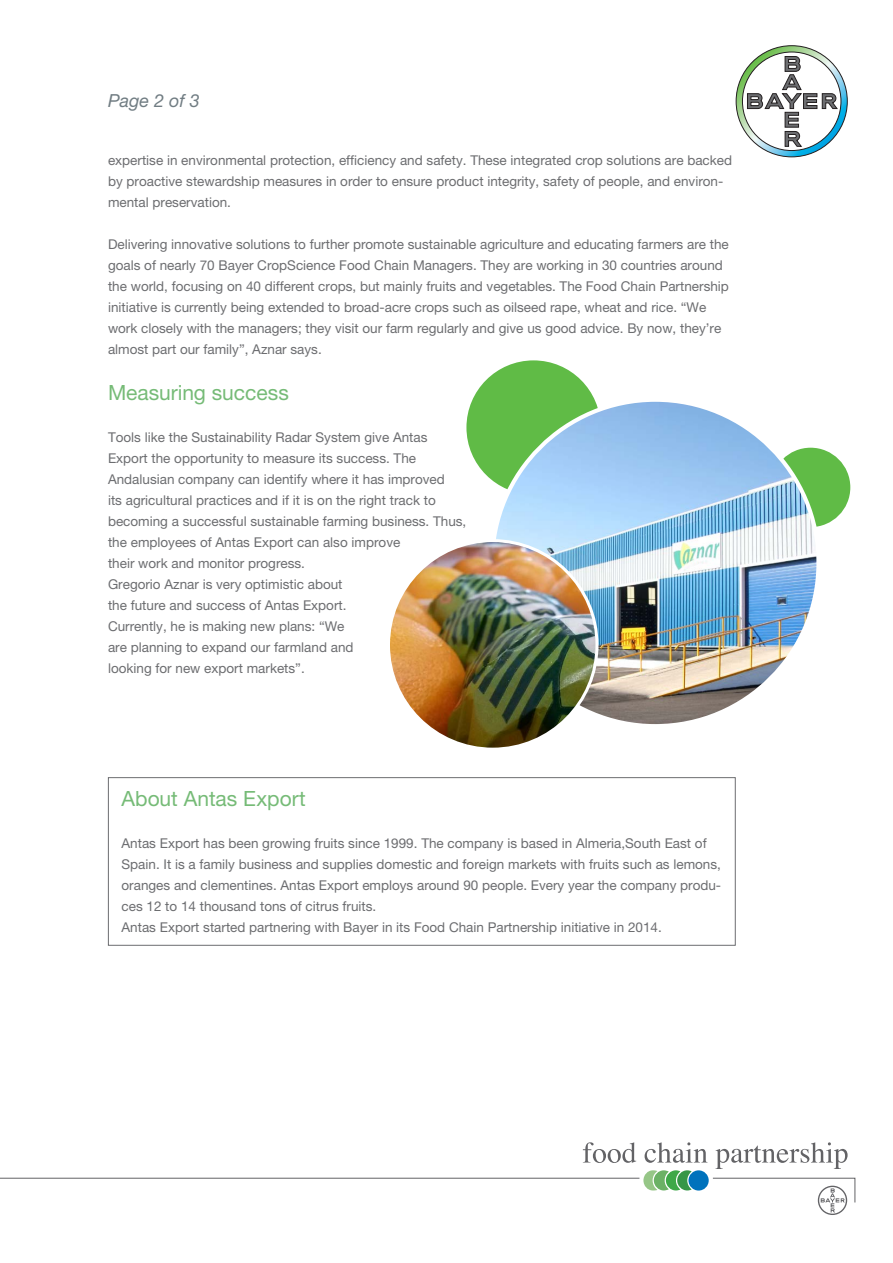
<style>
.page{position:relative;width:893px;height:1263px;background:#fff}
.page>*{position:absolute;margin:0;border:0;box-sizing:border-box;transform-origin:0 0}
.t1{font:21px "Helvetica Neue LT Pro";color:#76bb77}
.t2{font:italic 18px "Helvetica Neue LT Pro";color:#717d83}
.t3{font:13.5px/21px "Helvetica Neue LT Pro";color:#6c6d70}
</style>
<div class="page">
<svg style="left:736px;top:45px;width:112px;height:112px"></svg>
<svg style="left:0;top:1142px;width:855px;height:73px"></svg>
<div style="left:771px;top:448px;width:79px;height:79px;background:#60bb46;border-radius:50%"></div>
<div style="left:108px;top:777px;width:628px;height:169px;border:1px solid #6c6d70"></div>
<div style="left:466px;top:360px;width:135px;height:135px;background:#60bb46;border-radius:50%"></div>
<img style="left:492px;top:400px;width:326px;height:326px;border-radius:163px">
<img style="left:388px;top:541px;width:209px;height:208px;border-radius:104px">
<h2 class="t2" style="left:108px;top:90px;width:93px">Page 2 of 3</h2>
<p class="t3" style="left:108px;top:149px;width:626px">expertise in environmental protection, efficiency and safety. These integrated crop solutions are backed by proactive stewardship measures in order to ensure product integrity, safety of people, and environ&shy;mental preservation.</p>
<p class="t3" style="left:108px;top:233px;width:622px">Delivering innovative solutions to further promote sustainable agriculture and educating farmers are the goals of nearly 70 Bayer CropScience Food Chain Managers. They are working in 30 countries around the world, focusing on 40 different crops, but mainly fruits and vegetables. The Food Chain Partnership initiative is currently being extended to broad-acre crops such as oilseed rape, wheat and rice. “We work closely with the managers; they visit our farm regularly and give us good advice. By now, they’re almost part our family”, Aznar says.</p>
<h1 class="t1" style="left:108px;top:380px;width:182px">Measuring success</h1>
<p class="t3" style="left:108px;top:427px;width:360px">Tools like the Sustainability Radar System give Antas Export the opportunity to measure its success. The Andalusian company can identify where it has improved<br>its agricultural practices and if it is on the right track to becoming a successful sustainable farming business. Thus, the employees of Antas Export can also improve<br>their work and monitor progress.<br>Gregorio Aznar is very optimistic about<br>the future and success of Antas Export.<br>Currently, he is making new plans: “We<br>are planning to expand our farmland and<br>looking for new export markets”.</p>
<h1 class="t1" style="left:122px;top:786px;width:186px">About Antas Export</h1>
<p class="t3" style="left:122px;top:832px;width:601px">Antas Export has been growing fruits since 1999. The company is based in Almeria,South East of Spain. It is a family business and supplies domestic and foreign markets with fruits such as lemons, oranges and clementines. Antas Export employs around 90 people. Every year the company produ&shy;ces 12 to 14 thousand tons of citrus fruits.<br>Antas Export started partnering with Bayer in its Food Chain Partnership initiative in 2014.</p>
</div>
